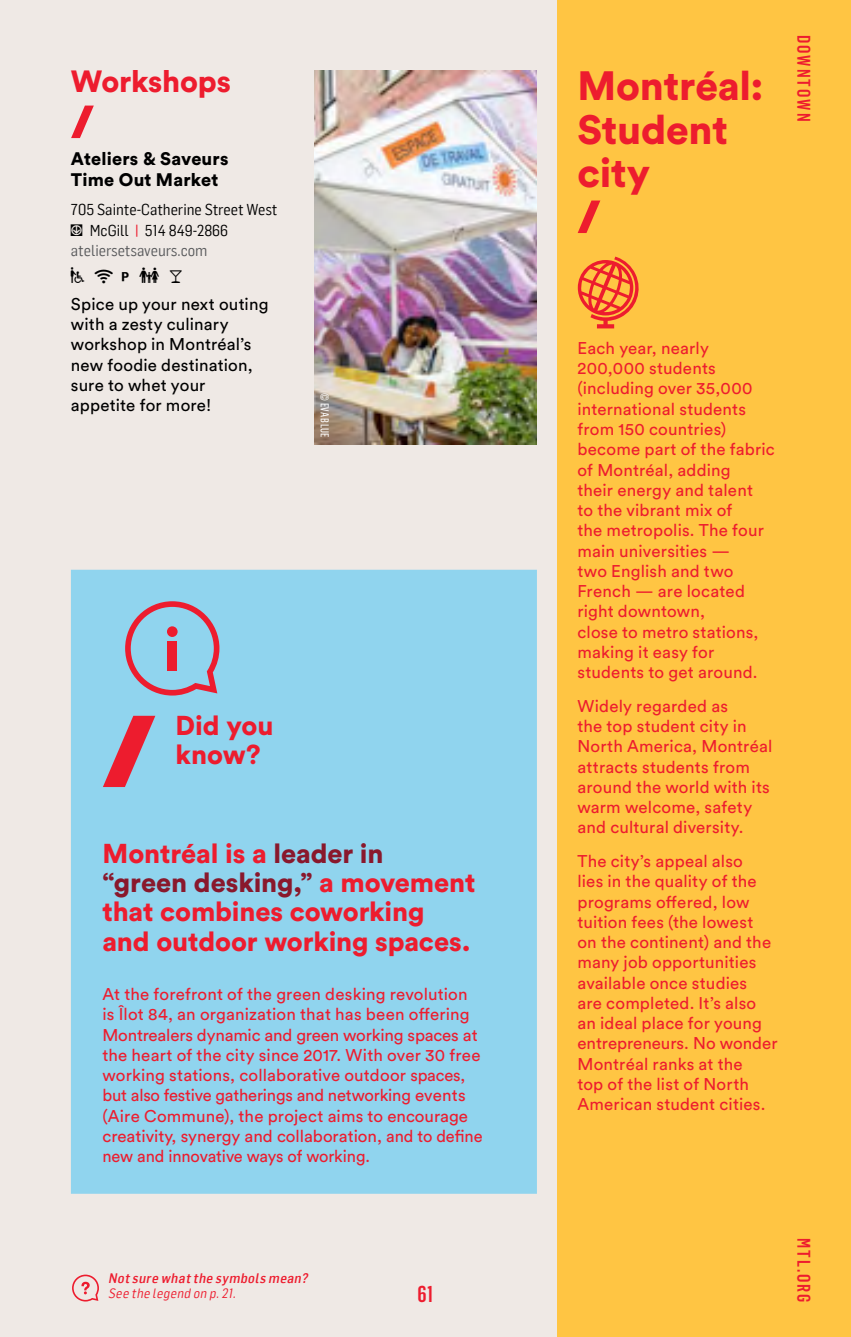
<style>
.page{position:relative;width:851px;height:1337px;background:#fff}
.page>*{position:absolute;margin:0;border:0;box-sizing:border-box;transform-origin:0 0}
.t1{font:italic 900 44.1px "Circular Std";color:#ed1c2e;scale:1.48 1}
.t2{font:900 40.5px/43.9px "Circular Std";letter-spacing:-.005em;color:#ed1c2e}
.t3{font:900 30.38px "Circular Std";letter-spacing:-.005em;color:#ed1c2e}
.t4{font:900 27px/29.2px "Circular Std";letter-spacing:-.005em;color:#ed1c2e}
.t5{font:22.5px "TM07";letter-spacing:.375em;color:#000}
.t6{font:500 22.5px "Flama Condensed";color:#ed1c2e}
.t7{font:900 18px/21.4px "Circular Std";letter-spacing:.01em;color:#000}
.t8{font:500 18px "Flama Condensed";letter-spacing:.115em;color:#ed1c2e}
.t9{font:16.88px/20.2px "Circular Std";letter-spacing:.01em;color:#ed1c2e}
.t10{font:16.88px/20.2px "Circular Std";letter-spacing:.01em;color:#000}
.t11{font:15.75px/20.2px "Flama Semicondensed";color:#000}
.t12{font:italic 500 13.5px "Flama Semicondensed";color:#ed1c2e}
.t13{font:italic 13.5px "Flama Semicondensed";color:#ed1c2e}
.t14{font:11.25px "Flama Condensed Basic";letter-spacing:.025em;color:#fff}
.s1{font-family:"TM07";font-size:16.88px}
.s2{font-weight:500;color:#ed1c2e}
.s3{color:#58595b}
.s4{color:#89182c}
</style>
<div class="page">
<div style="left:0;top:0;width:850px;height:1336px;background:#efe9e5"></div>
<div style="left:557px;top:0;width:293px;height:1336px;background:#ffc543"></div>
<div style="left:71px;top:570px;width:466px;height:623px;background:#90d4ee"></div>
<svg style="left:103px;top:716px;width:52px;height:71px;background:#b7869c"></svg>
<svg style="left:125px;top:601px;width:94px;height:94px;background:#a2afc7"></svg>
<div style="left:168px;top:641px;width:9px;height:29px;background:#ed1c2e"></div>
<div style="left:167px;top:626px;width:11px;height:11px;background:#ed1c2e;border-radius:50%"></div>
<svg style="left:577px;top:257px;width:62px;height:71px"></svg>
<svg style="left:72px;top:1274px;width:27px;height:27px"></svg>
<img style="left:314px;top:71px;width:223px;height:373px">
<h3 class="t3" style="left:71px;top:62px;width:162px">Workshops</h3>
<h1 class="t1" style="left:71px;top:93px;width:35px">/</h1>
<p class="t7" style="left:71px;top:147px;width:159px">Ateliers &amp; Saveurs<br>Time Out Market</p>
<p class="t11" style="left:71px;top:199px;width:208px">705 Sainte-Catherine Street West<br><span class="s1">Ç</span> McGill <span class="s2">|</span> 514 849-2866 <span class="s3">ateliersetsaveurs.com</span></p>
<h3 class="t5" style="left:71px;top:265px;width:115px">GîUHÉ</h3>
<p class="t10" style="left:71px;top:294px;width:199px">Spice up your next outing with a zesty culinary workshop in Montréal’s new foodie destination, sure to whet your appetite for more!</p>
<p class="t14" style="left:332px;top:393px;width:46px;rotate:90deg">© EVA BLUE</p>
<h3 class="t4" style="left:176px;top:710px;width:99px">Did you know?</h3>
<h3 class="t4" style="left:102px;top:838px;width:374px">Montréal is a <span class="s4">leader in<br>“green desking,”</span> a movement that combines coworking and outdoor working spaces.</h3>
<p class="t9" style="left:102px;top:984px;width:381px">At the forefront of the green desking revolution is Îlot 84, an organization that has been offering Montrealers dynamic and green working spaces at the heart of the city since 2017. With over 30 free working stations, collaborative outdoor spaces, but also festive gatherings and networking events (Aire Commune), the project aims to encourage creativity, synergy and collaboration, and to define new and innovative ways of working.</p>
<p class="t12" style="left:108px;top:1269px;width:204px">Notsure whatthe symbols mean?</p>
<p class="t13" style="left:108px;top:1284px;width:132px">See the legend on p.21.</p>
<h3 class="t6" style="left:417px;top:1279px;width:17px">61</h3>
<h2 class="t2" style="left:577px;top:62px;width:187px">Montréal:<br>Student city</h2>
<h1 class="t1" style="left:577px;top:187px;width:35px">/</h1>
<p class="t8" style="left:815px;top:35px;width:88px;rotate:90deg">Downtown</p>
<p class="t9" style="left:577px;top:338px;width:199px">Each year, nearly<br>200,000 students (including over 35,000 international students from 150 countries) become part of the fabric of Montréal, adding<br>their energy and talent<br>to the vibrant mix of<br>the metropolis. The four main universities —<br>two English and two<br>French — are located right downtown,<br>close to metro stations, making it easy for students to get around.</p>
<p class="t9" style="left:577px;top:695px;width:196px">Widely regarded as<br>the top student city in<br>North America, Montréal attracts students from around the world with its warm welcome, safety and cultural diversity.</p>
<p class="t9" style="left:577px;top:851px;width:202px">The city’s appeal also<br>lies in the quality of the programs offered, low tuition fees (the lowest<br>on the continent) and the many job opportunities available once studies<br>are completed. It’s also an ideal place for young entrepreneurs. No wonder<br>Montréal ranks at the<br>top of the list of North<br>American student cities.</p>
<p class="t8" style="left:815px;top:1237px;width:66px;rotate:90deg">MTL.ORG</p>
</div>
